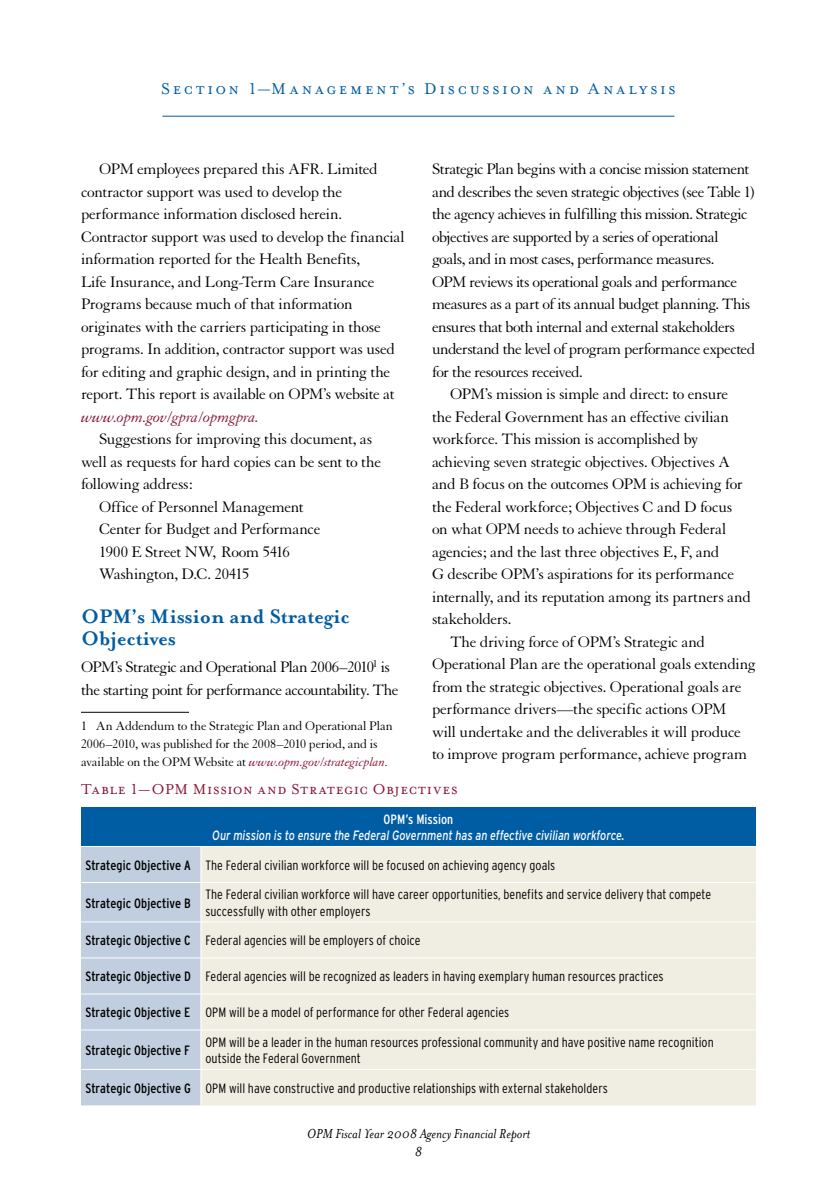
<style>
.page{position:relative;width:837px;height:1188px;background:#fff}
.page>*{position:absolute;margin:0;border:0;box-sizing:border-box;transform-origin:0 0}
.t1{font:700 22.5px/22.5px "Mrs Eaves";color:#005da3}
.t2{font:18px "Mrs Eaves Small Caps";letter-spacing:.14em;color:#005da3}
.t3{font:16.5px/22.5px "Granjon";letter-spacing:-.025em;color:#000}
.t4{font:16.5px "Mrs Eaves Small Caps";letter-spacing:.04em;color:#881635}
.t5{font:italic 16.5px "Granjon";letter-spacing:-.01em;color:#881635}
.t6{font:italic 15px/18px "Mrs Eaves";color:#000;text-align:center}
.t7{font:300 condensed 13.5px/16.5px "Interstate";letter-spacing:.005em;color:#000}
.t8{font:13.5px/18px "Granjon";letter-spacing:-.02em;color:#000}
.t9{font:italic 13.5px/16.5px "Interstate";letter-spacing:-.005em;color:#fff;text-align:center;scale:.8 1}
.t10{font:condensed 13.5px "Interstate";letter-spacing:.005em;color:#000}
.s1{font-family:"Mrs Eaves Fractions"}
.s2{font-style:italic;color:#881635}
.s3{font-style:normal;font-stretch:condensed}
.s4{font-weight:400}
</style>
<div class="page">
<hr style="left:162px;top:116px;width:513px;height:1px;background:#005da3">
<hr style="left:81px;top:712px;width:108px;height:1px;background:#000">
<div style="left:81px;top:807px;width:675px;height:39px;background:#005da3"></div>
<div style="left:81px;top:847px;width:120px;height:258px;background:#c0cedf"></div>
<div style="left:202px;top:847px;width:554px;height:258px;background:#f0eee3"></div>
<hr style="left:81px;top:882px;width:120px;height:1px;background:#fff">
<hr style="left:201px;top:882px;width:555px;height:1px;background:#fff">
<hr style="left:81px;top:922px;width:120px;height:1px;background:#fff">
<hr style="left:201px;top:922px;width:555px;height:1px;background:#fff">
<hr style="left:81px;top:958px;width:120px;height:1px;background:#fff">
<hr style="left:201px;top:958px;width:555px;height:1px;background:#fff">
<hr style="left:81px;top:994px;width:120px;height:1px;background:#fff">
<hr style="left:201px;top:994px;width:555px;height:1px;background:#fff">
<hr style="left:81px;top:1030px;width:120px;height:1px;background:#fff">
<hr style="left:201px;top:1030px;width:555px;height:1px;background:#fff">
<hr style="left:81px;top:1069px;width:120px;height:1px;background:#fff">
<hr style="left:201px;top:1069px;width:555px;height:1px;background:#fff">
<p class="t2" style="left:161px;top:80px;width:516px">Section <span class="s1">1</span>—Management’s Discussion and Analysis</p>
<p class="t3" style="left:99px;top:158px;width:280px">OPM employees prepared this AFR. Limited</p>
<p class="t3" style="left:81px;top:181px;width:263px">contractor support was used to develop the</p>
<p class="t3" style="left:81px;top:203px;width:263px">performance information disclosed herein.</p>
<p class="t3" style="left:81px;top:226px;width:325px">Contractor support was used to develop the financial</p>
<p class="t3" style="left:81px;top:248px;width:281px">information reported for the Health Benefits,</p>
<p class="t3" style="left:81px;top:271px;width:295px">Life Insurance, and Long-Term Care Insurance</p>
<p class="t3" style="left:81px;top:293px;width:273px">Programs because much of that information</p>
<p class="t3" style="left:81px;top:316px;width:301px">originates with the carriers participating in those</p>
<p class="t3" style="left:81px;top:338px;width:316px">programs. In addition, contractor support was used</p>
<p class="t3" style="left:81px;top:361px;width:311px">for editing and graphic design, and in printing the</p>
<p class="t3" style="left:81px;top:383px;width:315px">report. This report is available on OPM’s website at</p>
<p class="t5" style="left:81px;top:408px;width:180px">www.opm.gov/gpra/opmgpra.</p>
<p class="t3" style="left:99px;top:428px;width:275px">Suggestions for improving this document, as</p>
<p class="t3" style="left:81px;top:451px;width:302px">well as requests for hard copies can be sent to the</p>
<p class="t3" style="left:81px;top:473px;width:113px">following address:</p>
<p class="t3" style="left:99px;top:496px;width:206px">Office of Personnel Management</p>
<p class="t3" style="left:99px;top:518px;width:223px">Center for Budget and Performance</p>
<p class="t3" style="left:99px;top:541px;width:192px">1900 E Street NW, Room 5416</p>
<p class="t3" style="left:99px;top:563px;width:152px">Washington, D.C. 20415</p>
<p class="t1" style="left:81px;top:605px;width:270px">OPM’s Mission and Strategic<br>Objectives</p>
<p class="t3" style="left:81px;top:656px;width:319px">OPM’s Strategic and Operational Plan 2006–2010<sup>1</sup> is the starting point for performance accountability. The</p>
<p class="t8" style="left:81px;top:717px;width:313px">1 An Addendum to the Strategic Plan and Operational Plan<br>2006–2010, was published for the 2008–2010 period, and is available on the OPM Website at <span class="s2">www.opm.gov/strategicplan.</span></p>
<p class="t3" style="left:432px;top:158px;width:319px">Strategic Plan begins with a concise mission statement</p>
<p class="t3" style="left:432px;top:181px;width:324px">and describes the seven strategic objectives (see Table 1)</p>
<p class="t3" style="left:432px;top:203px;width:317px">the agency achieves in fulfilling this mission. Strategic</p>
<p class="t3" style="left:432px;top:226px;width:288px">objectives are supported by a series of operational</p>
<p class="t3" style="left:432px;top:248px;width:284px">goals, and in most cases, performance measures.</p>
<p class="t3" style="left:432px;top:271px;width:307px">OPM reviews its operational goals and performance</p>
<p class="t3" style="left:432px;top:293px;width:320px">measures as a part of its annual budget planning. This</p>
<p class="t3" style="left:432px;top:316px;width:305px">ensures that both internal and external stakeholders</p>
<p class="t3" style="left:432px;top:338px;width:325px">understand the level of program performance expected</p>
<p class="t3" style="left:432px;top:361px;width:152px">for the resources received.</p>
<p class="t3" style="left:450px;top:383px;width:280px">OPM’s mission is simple and direct: to ensure</p>
<p class="t3" style="left:432px;top:406px;width:299px">the Federal Government has an effective civilian</p>
<p class="t3" style="left:432px;top:428px;width:268px">workforce. This mission is accomplished by</p>
<p class="t3" style="left:432px;top:451px;width:300px">achieving seven strategic objectives. Objectives A</p>
<p class="t3" style="left:432px;top:473px;width:313px">and B focus on the outcomes OPM is achieving for</p>
<p class="t3" style="left:432px;top:496px;width:302px">the Federal workforce; Objectives C and D focus</p>
<p class="t3" style="left:432px;top:518px;width:296px">on what OPM needs to achieve through Federal</p>
<p class="t3" style="left:432px;top:541px;width:289px">agencies; and the last three objectives E, F, and</p>
<p class="t3" style="left:432px;top:563px;width:304px">G describe OPM’s aspirations for its performance</p>
<p class="t3" style="left:432px;top:586px;width:320px">internally, and its reputation among its partners and</p>
<p class="t3" style="left:432px;top:608px;width:81px">stakeholders.</p>
<p class="t3" style="left:450px;top:631px;width:257px">The driving force of OPM’s Strategic and</p>
<p class="t3" style="left:432px;top:653px;width:325px">Operational Plan are the operational goals extending</p>
<p class="t3" style="left:432px;top:676px;width:311px">from the strategic objectives. Operational goals are</p>
<p class="t3" style="left:432px;top:698px;width:296px">performance drivers—the specific actions OPM</p>
<p class="t3" style="left:432px;top:721px;width:310px">will undertake and the deliverables it will produce</p>
<p class="t3" style="left:432px;top:743px;width:317px">to improve program performance, achieve program</p>
<p class="t4" style="left:81px;top:780px;width:378px">Table <span class="s1">1</span>—OPM Mission and Strategic Objectives</p>
<p class="t9" style="left:212px;top:811px;width:517px"><span class="s3">OPM’s Mission<br></span>Our mission is to ensure the Federal Government has an effective civilian workforce.</p>
<p class="t7" style="left:86px;top:857px;width:471px"><span class="s4">Strategic Objective A</span> The Federal civilian workforce will be focused on achieving agency goals</p>
<p class="t10" style="left:86px;top:895px;width:107px">Strategic Objective B</p>
<p class="t7" style="left:205px;top:886px;width:507px">The Federal civilian workforce will have career opportunities, benefits and service delivery that compete successfully with other employers</p>
<p class="t7" style="left:86px;top:932px;width:337px"><span class="s4">Strategic Objective C</span> Federal agencies will be employers of choice</p>
<p class="t7" style="left:86px;top:968px;width:580px"><span class="s4">Strategic Objective D</span> Federal agencies will be recognized as leaders in having exemplary human resources practices</p>
<p class="t7" style="left:86px;top:1004px;width:425px"><span class="s4">Strategic Objective E</span> OPM will be a model of performance for other Federal agencies</p>
<p class="t10" style="left:86px;top:1043px;width:106px">Strategic Objective F</p>
<p class="t7" style="left:205px;top:1034px;width:510px">OPM will be a leader in the human resources professional community and have positive name recognition outside the Federal Government</p>
<p class="t7" style="left:86px;top:1080px;width:524px"><span class="s4">Strategic Objective G</span> OPM will have constructive and productive relationships with external stakeholders</p>
<p class="t6" style="left:307px;top:1125px;width:225px">OPM Fiscal Year 2008 Agency Financial Report<br>8</p>
</div>
